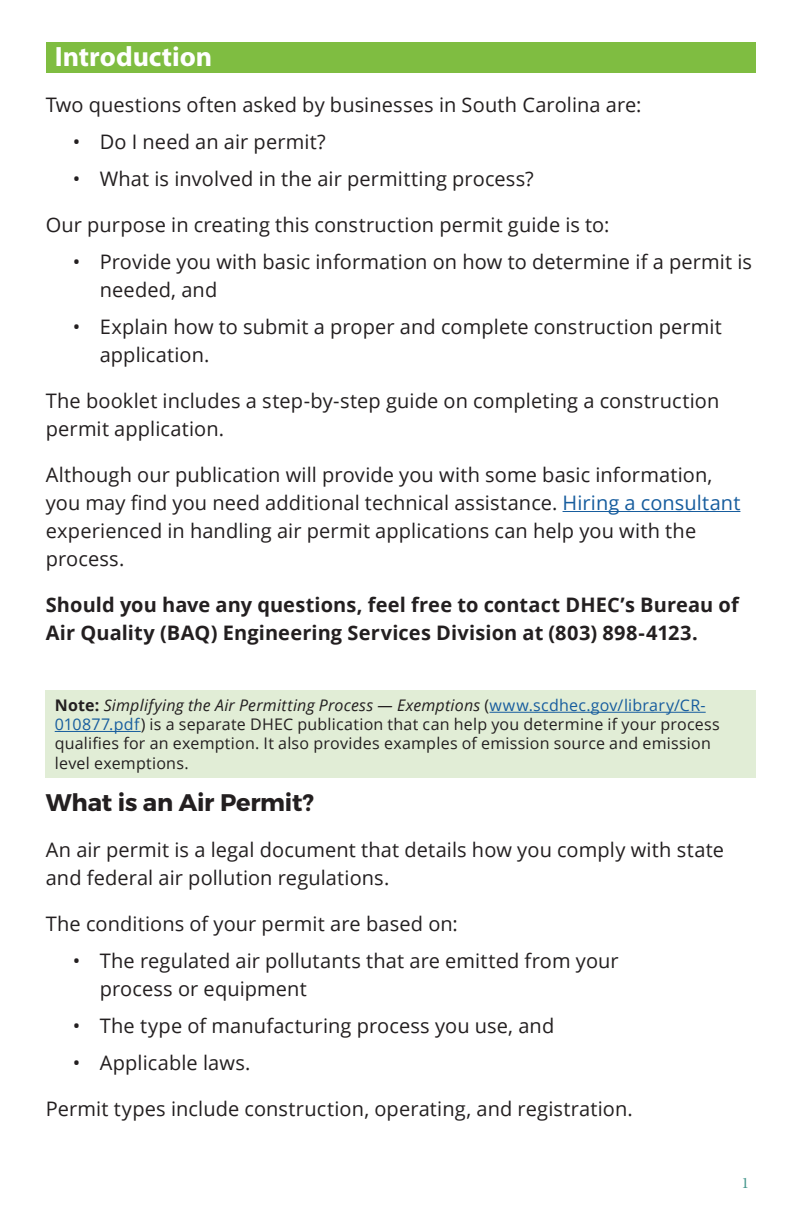
<style>
.page{position:relative;width:792px;height:1224px;background:#fff}
.page>*{position:absolute;margin:0;border:0;box-sizing:border-box;transform-origin:0 0}
.t1{font:700 28px "Myriad Pro";color:#fff}
.t2{font:700 24px "Montserrat";letter-spacing:-.01em;color:#231f20}
.t3{font:20px/28px "Open Sans";letter-spacing:.005em;color:#231f20}
.t4{font:700 20px/28px "Open Sans";letter-spacing:.005em;color:#231f20}
.t5{font:16px/19.2px "Open Sans";letter-spacing:.015em;color:#231f20}
.t6{font:16px "Minion Pro";color:#46978d}
.s1{color:#175d9e}
.s2{font-weight:700}
.s3{font-style:italic}
</style>
<div class="page">
<div style="left:46px;top:42px;width:709px;height:31px;background:#7fbd41"></div>
<hr style="left:563px;top:511px;width:177px;height:1px;background:#175d9e">
<div style="left:46px;top:691px;width:710px;height:87px;background:#e1edd6"></div>
<hr style="left:490px;top:712px;width:216px;height:1px;background:#175d9e">
<hr style="left:55px;top:731px;width:86px;height:1px;background:#175d9e">
<h1 class="t1" style="left:55px;top:38px;width:159px">Introduction</h1>
<p class="t3" style="left:46px;top:90px;width:597px">Two questions often asked by businesses in South Carolina are:</p>
<p class="t3" style="left:73px;top:127px;width:255px">• Do I need an air permit?</p>
<p class="t3" style="left:73px;top:164px;width:462px">• What is involved in the air permitting process?</p>
<p class="t3" style="left:46px;top:210px;width:565px">Our purpose in creating this construction permit guide is to:</p>
<p class="t3" style="left:100px;top:247px;width:654px;text-indent:-27px">• Provide you with basic information on how to determine if a permit is needed, and</p>
<p class="t3" style="left:100px;top:312px;width:624px;text-indent:-27px">• Explain how to submit a proper and complete construction permit application.</p>
<p class="t3" style="left:46px;top:386px;width:675px">The booklet includes a step-by-step guide on completing a construction permit application.</p>
<p class="t3" style="left:46px;top:460px;width:696px">Although our publication will provide you with some basic information, you may find you need additional technical assistance. <span class="s1">Hiring a consultant </span>experienced in handling air permit applications can help you with the process.</p>
<p class="t4" style="left:46px;top:590px;width:695px">Should you have any questions, feel free to contact DHEC’s Bureau of<br>Air Quality (BAQ) Engineering Services Division at (803) 898-4123.</p>
<p class="t5" style="left:55px;top:695px;width:667px"><span class="s2">Note:</span> <span class="s3">Simplifying the Air Permitting Process — Exemptions</span> (<span class="s1">www.scdhec.gov/library/CR-010877.pdf</span>) is a separate DHEC publication that can help you determine if your process qualifies for an exemption. It also provides examples of emission source and emission level exemptions.</p>
<p class="t2" style="left:46px;top:788px;width:270px">What is an Air Permit?</p>
<p class="t3" style="left:46px;top:835px;width:680px">An air permit is a legal document that details how you comply with state and federal air pollution regulations.</p>
<p class="t3" style="left:46px;top:909px;width:414px">The conditions of your permit are based on:</p>
<p class="t3" style="left:100px;top:946px;width:521px;text-indent:-27px">• The regulated air pollutants that are emitted from your process or equipment</p>
<p class="t3" style="left:73px;top:1011px;width:483px">• The type of manufacturing process you use, and</p>
<p class="t3" style="left:73px;top:1048px;width:179px">• Applicable laws.</p>
<p class="t3" style="left:46px;top:1094px;width:589px">Permit types include construction, operating, and registration.</p>
<p class="t6" style="left:741px;top:1172px;width:9px">1</p>
</div>
